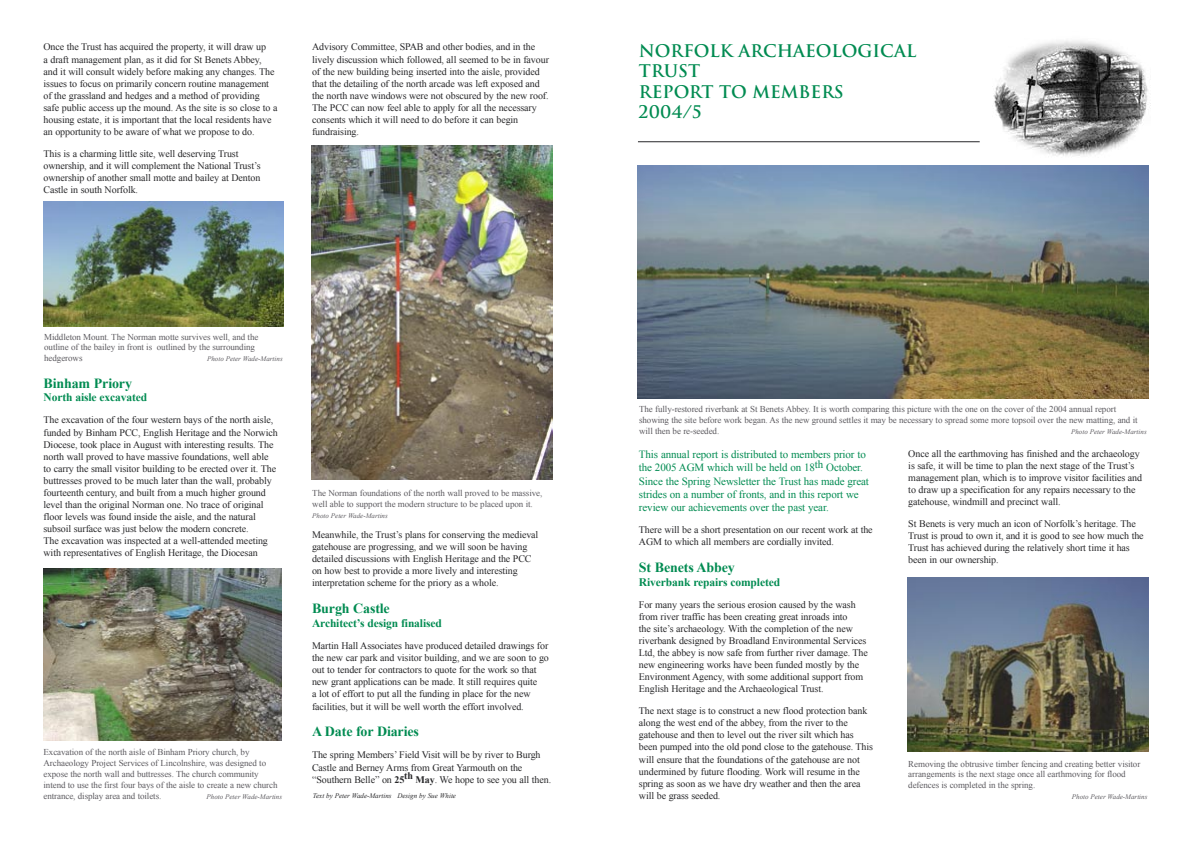
<style>
.page{position:relative;width:1191px;height:842px;background:#fff}
.page>*{position:absolute;margin:0;border:0;box-sizing:border-box;transform-origin:0 0}
.t1{font:700 17px/20.5px "Trajan";color:#008b51}
.t2{font:700 14px "Times New Roman";letter-spacing:-.01em;color:#008b51}
.t3{font:700 11.5px "Times New Roman";letter-spacing:-.01em;color:#008b51}
.t4{font:11px/13.3px "Times New Roman";letter-spacing:-.01em;color:#008b51}
.t5{font:10px/12px "Times New Roman";letter-spacing:-.01em;color:#262628}
.t6{font:9px/10.8px "Times New Roman";letter-spacing:-.01em;color:#5c5a5f}
.t7{font:italic 7px "Times New Roman";color:#5c5a5f}
.t8{font:italic 7px "Times New Roman";color:#262628}
.s1{font-weight:700}
</style>
<div class="page">
<img style="left:992px;top:40px;width:159px;height:130px">
<img style="left:638px;top:166px;width:510px;height:233px">
<hr style="left:638px;top:141px;width:341px;height:1px;background:#262628">
<img style="left:907px;top:577px;width:241px;height:174px">
<img style="left:311px;top:145px;width:241px;height:334px">
<img style="left:43px;top:202px;width:241px;height:124px">
<img style="left:44px;top:568px;width:237px;height:173px">
<p class="t5" style="left:44px;top:41px;width:235px">Once the Trust has acquired the property, it will draw up<br>a draft management plan, as it did for St Benets Abbey, and it will consult widely before making any changes. The issues to focus on primarily concern routine management of the grassland and hedges and a method of providing safe public access up the mound. As the site is so close to a housing estate, it is important that the local residents have an opportunity to be aware of what we propose to do.</p>
<p class="t5" style="left:44px;top:147px;width:219px">This is a charming little site, well deserving Trust ownership, and it will complement the National Trust’s ownership of another small motte and bailey at Denton Castle in south Norfolk.</p>
<p class="t5" style="left:312px;top:41px;width:238px">Advisory Committee, SPAB and other bodies, and in the lively discussion which followed, all seemed to be in favour of the new building being inserted into the aisle, provided that the detailing of the north arcade was left exposed and the north nave windows were not obscured by the new roof.<br>The PCC can now feel able to apply for all the necessary consents which it will need to do before it can begin fundraising.</p>
<p class="t6" style="left:44px;top:331px;width:216px">Middleton Mount. The Norman motte survives well, and the outline of the bailey in front is outlined by the surrounding hedgerows</p>
<p class="t7" style="left:207px;top:355px;width:77px">Photo Peter Wade-Martins</p>
<h2 class="t2" style="left:44px;top:375px;width:90px">Binham Priory</h2>
<p class="t3" style="left:44px;top:391px;width:105px">North aisle excavated</p>
<p class="t5" style="left:44px;top:414px;width:236px">The excavation of the four western bays of the north aisle, funded by Binham PCC, English Heritage and the Norwich Diocese, took place in August with interesting results. The north wall proved to have massive foundations, well able to carry the small visitor building to be erected over it. The buttresses proved to be much later than the wall, probably fourteenth century, and built from a much higher ground level than the original Norman one. No trace of original floor levels was found inside the aisle, and the natural subsoil surface was just below the modern concrete.<br>The excavation was inspected at a well-attended meeting with representatives of English Heritage, the Diocesan</p>
<p class="t6" style="left:44px;top:747px;width:235px">Excavation of the north aisle of Binham Priory church, by Archaeology Project Services of Lincolnshire, was designed to expose the north wall and buttresses. The church community intend to use the first four bays of the aisle to create a new church entrance, display area and toilets.</p>
<p class="t7" style="left:207px;top:792px;width:77px">Photo Peter Wade-Martins</p>
<p class="t6" style="left:312px;top:487px;width:231px">The Norman foundations of the north wall proved to be massive, well able to support the modern structure to be placed upon it.</p>
<p class="t7" style="left:312px;top:511px;width:77px">Photo Peter Wade-Martins</p>
<p class="t5" style="left:312px;top:529px;width:228px">Meanwhile, the Trust’s plans for conserving the medieval gatehouse are progressing, and we will soon be having detailed discussions with English Heritage and the PCC on how best to provide a more lively and interesting interpretation scheme for the priory as a whole.</p>
<h2 class="t2" style="left:312px;top:601px;width:79px">Burgh Castle</h2>
<p class="t3" style="left:312px;top:617px;width:131px">Architect’s design finalised</p>
<p class="t5" style="left:312px;top:640px;width:238px">Martin Hall Associates have produced detailed drawings for the new car park and visitor building, and we are soon to go out to tender for contractors to quote for the work so that new grant applications can be made. It still requires quite<br>a lot of effort to put all the funding in place for the new facilities, but it will be well worth the effort involved.</p>
<h2 class="t2" style="left:312px;top:724px;width:108px">A Date for Diaries</h2>
<p class="t5" style="left:312px;top:749px;width:241px">The spring Members’ Field Visit will be by river to Burgh<br>Castle and Berney Arms from Great Yarmouth on the “Southern Belle” on <span class="s1">25</span><sup>th</sup> <span class="s1">May</span>. We hope to see you all then.</p>
<p class="t8" style="left:313px;top:792px;width:145px">Text by Peter Wade-Martins Design by Sue White</p>
<h1 class="t1" style="left:639px;top:41px;width:279px">NORFOLK ARCHAEOLOGICAL<br>TRUST<br>REPORT TO MEMBERS<br>2004/5</h1>
<p class="t6" style="left:639px;top:403px;width:500px">The fully-restored riverbank at St Benets Abbey. It is worth comparing this picture with the one on the cover of the 2004 annual report showing the site before work began. As the new ground settles it may be necessary to spread some more topsoil over the new matting, and it will then be re-seeded.</p>
<p class="t7" style="left:1071px;top:428px;width:77px">Photo Peter Wade-Martins</p>
<p class="t4" style="left:639px;top:447px;width:232px">This annual report is distributed to members prior to the 2005 AGM which will be held on 18th October.<br>Since the Spring Newsletter the Trust has made great strides on a number of fronts, and in this report we review our achievements over the past year.</p>
<p class="t5" style="left:639px;top:524px;width:235px">There will be a short presentation on our recent work at the<br>AGM to which all members are cordially invited.</p>
<h2 class="t2" style="left:639px;top:559px;width:97px">St Benets Abbey</h2>
<p class="t3" style="left:639px;top:575px;width:143px">Riverbank repairs completed</p>
<p class="t5" style="left:639px;top:598px;width:230px">For many years the serious erosion caused by the wash from river traffic has been creating great inroads into<br>the site’s archaeology. With the completion of the new riverbank designed by Broadland Environmental Services Ltd, the abbey is now safe from further river damage. The new engineering works have been funded mostly by the Environment Agency, with some additional support from English Heritage and the Archaeological Trust.</p>
<p class="t5" style="left:639px;top:705px;width:236px">The next stage is to construct a new flood protection bank along the west end of the abbey, from the river to the gatehouse and then to level out the river silt which has been pumped into the old pond close to the gatehouse. This will ensure that the foundations of the gatehouse are not undermined by future flooding. Work will resume in the spring as soon as we have dry weather and then the area will be grass seeded.</p>
<p class="t5" style="left:908px;top:447px;width:235px">Once all the earthmoving has finished and the archaeology is safe, it will be time to plan the next stage of the Trust’s management plan, which is to improve visitor facilities and to draw up a specification for any repairs necessary to the gatehouse, windmill and precinct wall.</p>
<p class="t5" style="left:908px;top:518px;width:237px">St Benets is very much an icon of Norfolk’s heritage. The Trust is proud to own it, and it is good to see how much the Trust has achieved during the relatively short time it has been in our ownership.</p>
<p class="t6" style="left:908px;top:758px;width:234px">Removing the obtrusive timber fencing and creating better visitor arrangements is the next stage once all earthmoving for flood defences is completed in the spring.</p>
<p class="t7" style="left:1072px;top:793px;width:77px">Photo Peter Wade-Martins</p>
</div>
